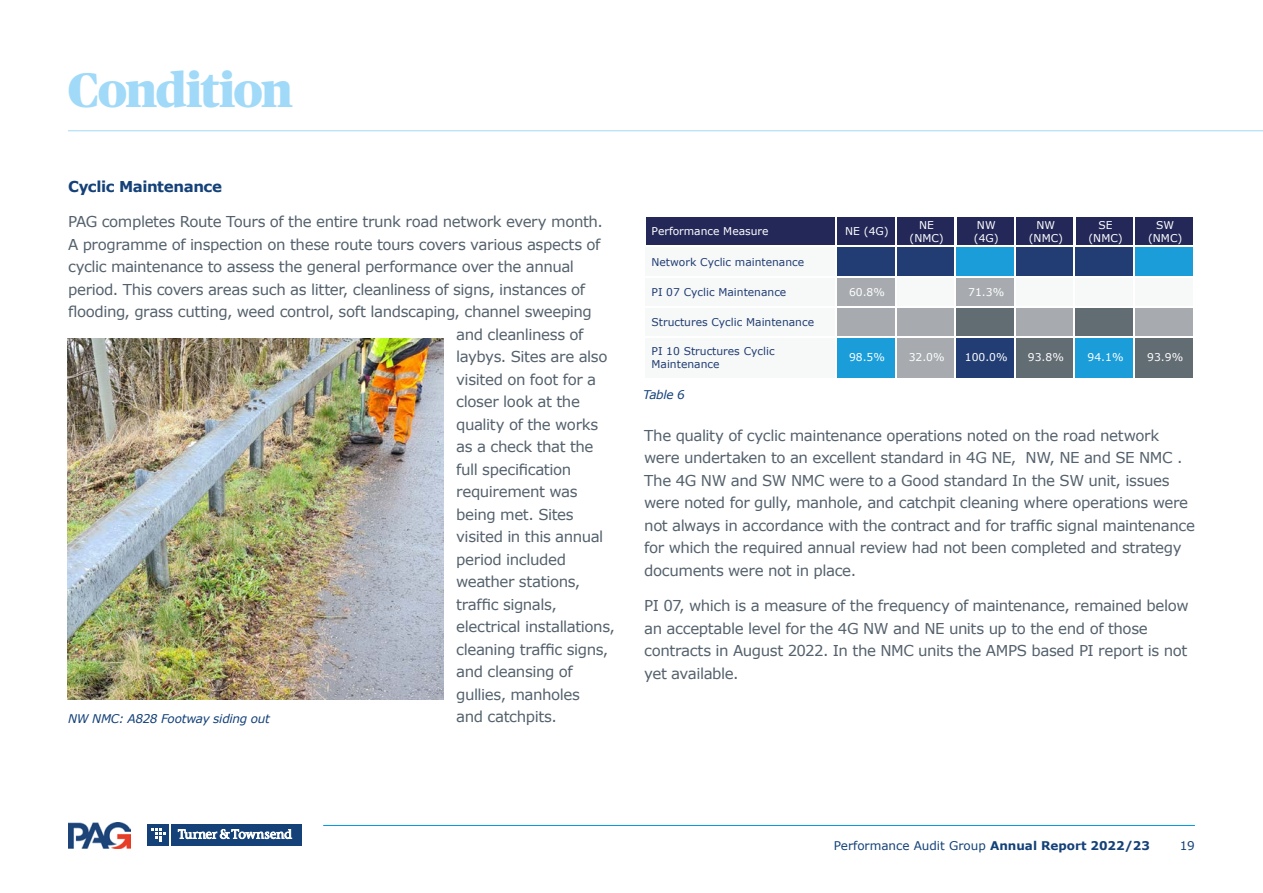
<style>
.page{position:relative;width:1263px;height:893px;background:#fff}
.page>*{position:absolute;margin:0;border:0;box-sizing:border-box;transform-origin:0 0}
.t1{font:900 48.3px "Publico Headline";letter-spacing:-.025em;color:#a1daf8}
.t2{font:15px/22.5px "Verdana";letter-spacing:-.025em;color:#54616c}
.t3{font:700 15px "Verdana";letter-spacing:-.025em;color:#144178}
.t4{font:12px "Verdana";color:#144178}
.t5{font:italic 12px "Verdana";letter-spacing:-.02em;color:#144178}
.t6{font:10.8px/13px "Verdana";color:#213d73}
.t7{font:10.8px/13px "Verdana";color:#fff;text-align:center}
.s1{font-weight:700}
</style>
<div class="page">
<hr style="left:323px;top:825px;width:872px;height:1px;background:#009fe3">
<div style="left:147px;top:824px;width:22px;height:22px;background:#144178"></div>
<svg style="left:152px;top:829px;width:13px;height:13px"></svg>
<div style="left:171px;top:824px;width:131px;height:22px;background:#144178"></div>
<svg style="left:178px;top:829px;width:114px;height:10px"></svg>
<img style="left:68px;top:822px;width:62px;height:27px">
<hr style="left:68px;top:130px;width:1195px;height:1px;background:#a1daf8">
<div style="left:645px;top:217px;width:191px;height:29px;background:#232858"></div>
<div style="left:836px;top:217px;width:60px;height:29px;background:#232858"></div>
<div style="left:897px;top:217px;width:59px;height:29px;background:#232858"></div>
<div style="left:957px;top:217px;width:58px;height:29px;background:#232858"></div>
<div style="left:1016px;top:217px;width:59px;height:29px;background:#232858"></div>
<div style="left:1076px;top:217px;width:59px;height:29px;background:#232858"></div>
<div style="left:1135px;top:217px;width:59px;height:29px;background:#232858"></div>
<hr style="left:954px;top:217px;width:2px;height:29px;background:#fff">
<hr style="left:1133px;top:217px;width:2px;height:29px;background:#fff">
<div style="left:644px;top:247px;width:192px;height:30px;background:#f7f8f8"></div>
<div style="left:836px;top:247px;width:60px;height:30px;background:#213d73"></div>
<div style="left:896px;top:247px;width:60px;height:30px;background:#213d73"></div>
<div style="left:956px;top:247px;width:59px;height:30px;background:#1a9dd9"></div>
<div style="left:1015px;top:247px;width:60px;height:30px;background:#213d73"></div>
<div style="left:1075px;top:247px;width:60px;height:30px;background:#213d73"></div>
<div style="left:1135px;top:247px;width:59px;height:30px;background:#1a9dd9"></div>
<svg style="left:835px;top:217px;width:1px;height:29px"></svg>
<svg style="left:895px;top:217px;width:1px;height:29px"></svg>
<svg style="left:1014px;top:217px;width:1px;height:29px"></svg>
<svg style="left:1074px;top:217px;width:1px;height:29px"></svg>
<svg style="left:1193px;top:217px;width:1px;height:29px"></svg>
<hr style="left:835px;top:247px;width:1px;height:30px;background:#fff">
<hr style="left:895px;top:247px;width:1px;height:30px;background:#fff">
<hr style="left:954px;top:247px;width:2px;height:30px;background:#fff">
<hr style="left:1014px;top:247px;width:1px;height:30px;background:#fff">
<hr style="left:1074px;top:247px;width:1px;height:30px;background:#fff">
<hr style="left:1133px;top:247px;width:2px;height:30px;background:#fff">
<hr style="left:1193px;top:247px;width:1px;height:30px;background:#fff">
<div style="left:644px;top:277px;width:192px;height:29px;background:#f7f8f8"></div>
<div style="left:836px;top:277px;width:60px;height:29px;background:#a7abaf"></div>
<div style="left:896px;top:277px;width:60px;height:29px;background:#f7f8f8"></div>
<div style="left:956px;top:277px;width:59px;height:29px;background:#a7abaf"></div>
<div style="left:1015px;top:277px;width:60px;height:29px;background:#f7f8f8"></div>
<div style="left:1075px;top:277px;width:60px;height:29px;background:#f7f8f8"></div>
<div style="left:1135px;top:277px;width:59px;height:29px;background:#f7f8f8"></div>
<hr style="left:644px;top:277px;width:191px;height:1px;background:#fff">
<hr style="left:836px;top:277px;width:59px;height:1px;background:#fff">
<hr style="left:896px;top:277px;width:58px;height:1px;background:#fff">
<hr style="left:956px;top:277px;width:58px;height:1px;background:#fff">
<hr style="left:1015px;top:277px;width:59px;height:1px;background:#fff">
<hr style="left:1075px;top:277px;width:58px;height:1px;background:#fff">
<hr style="left:1135px;top:277px;width:58px;height:1px;background:#fff">
<hr style="left:954px;top:278px;width:2px;height:28px;background:#fff">
<hr style="left:1133px;top:278px;width:2px;height:28px;background:#fff">
<div style="left:644px;top:306px;width:192px;height:30px;background:#f7f8f8"></div>
<div style="left:836px;top:306px;width:60px;height:30px;background:#a7abaf"></div>
<div style="left:896px;top:306px;width:60px;height:30px;background:#a7abaf"></div>
<div style="left:956px;top:306px;width:59px;height:30px;background:#626c73"></div>
<div style="left:1015px;top:306px;width:60px;height:30px;background:#a7abaf"></div>
<div style="left:1075px;top:306px;width:60px;height:30px;background:#626c73"></div>
<div style="left:1135px;top:306px;width:59px;height:30px;background:#a7abaf"></div>
<hr style="left:644px;top:306px;width:191px;height:2px;background:#fff">
<hr style="left:836px;top:306px;width:59px;height:2px;background:#fff">
<hr style="left:896px;top:306px;width:58px;height:2px;background:#fff">
<hr style="left:956px;top:306px;width:58px;height:2px;background:#fff">
<hr style="left:1015px;top:306px;width:59px;height:2px;background:#fff">
<hr style="left:1075px;top:306px;width:58px;height:2px;background:#fff">
<hr style="left:1135px;top:306px;width:58px;height:2px;background:#fff">
<hr style="left:954px;top:308px;width:2px;height:28px;background:#fff">
<hr style="left:1133px;top:308px;width:2px;height:28px;background:#fff">
<div style="left:644px;top:337px;width:192px;height:41px;background:#f7f8f8"></div>
<div style="left:836px;top:337px;width:60px;height:41px;background:#1a9dd9"></div>
<div style="left:896px;top:337px;width:60px;height:41px;background:#a7abaf"></div>
<div style="left:956px;top:337px;width:59px;height:41px;background:#213d73"></div>
<div style="left:1015px;top:337px;width:60px;height:41px;background:#626c73"></div>
<div style="left:1075px;top:337px;width:60px;height:41px;background:#1a9dd9"></div>
<div style="left:1135px;top:337px;width:59px;height:41px;background:#626c73"></div>
<svg style="left:895px;top:277px;width:1px;height:59px"></svg>
<svg style="left:1014px;top:277px;width:1px;height:59px"></svg>
<svg style="left:1074px;top:306px;width:1px;height:30px"></svg>
<svg style="left:1193px;top:306px;width:1px;height:30px"></svg>
<hr style="left:835px;top:337px;width:1px;height:41px;background:#fff">
<hr style="left:895px;top:337px;width:1px;height:41px;background:#fff">
<hr style="left:954px;top:337px;width:2px;height:41px;background:#fff">
<hr style="left:1014px;top:337px;width:1px;height:41px;background:#fff">
<hr style="left:1074px;top:337px;width:1px;height:41px;background:#fff">
<hr style="left:1133px;top:337px;width:2px;height:41px;background:#fff">
<hr style="left:1193px;top:337px;width:1px;height:41px;background:#fff">
<img style="left:68px;top:339px;width:375px;height:360px">
<h1 class="t1" style="left:68px;top:55px;width:226px">Condition</h1>
<p class="t3" style="left:68px;top:177px;width:156px">Cyclic Maintenance</p>
<p class="t2" style="left:68px;top:211px;width:536px">PAG completes Route Tours of the entire trunk road network every month.</p>
<p class="t2" style="left:68px;top:233px;width:534px">A programme of inspection on these route tours covers various aspects of</p>
<p class="t2" style="left:68px;top:256px;width:507px">cyclic maintenance to assess the general performance over the annual</p>
<p class="t2" style="left:68px;top:278px;width:519px">period. This covers areas such as litter, cleanliness of signs, instances of</p>
<p class="t2" style="left:68px;top:301px;width:525px">flooding, grass cutting, weed control, soft landscaping, channel sweeping</p>
<p class="t2" style="left:456px;top:323px;width:129px">and cleanliness of</p>
<p class="t2" style="left:456px;top:346px;width:153px">laybys. Sites are also</p>
<p class="t2" style="left:456px;top:368px;width:141px">visited on foot for a</p>
<p class="t2" style="left:456px;top:391px;width:125px">closer look at the</p>
<p class="t2" style="left:456px;top:413px;width:144px">quality of the works</p>
<p class="t2" style="left:456px;top:436px;width:139px">as a check that the</p>
<p class="t2" style="left:456px;top:458px;width:117px">full specification</p>
<p class="t2" style="left:456px;top:481px;width:123px">requirement was</p>
<p class="t2" style="left:456px;top:503px;width:119px">being met. Sites</p>
<p class="t2" style="left:456px;top:526px;width:149px">visited in this annual</p>
<p class="t2" style="left:456px;top:548px;width:111px">period included</p>
<p class="t2" style="left:456px;top:571px;width:126px">weather stations,</p>
<p class="t2" style="left:456px;top:593px;width:102px">traffic signals,</p>
<p class="t2" style="left:456px;top:616px;width:160px">electrical installations,</p>
<p class="t2" style="left:456px;top:638px;width:154px">cleaning traffic signs,</p>
<p class="t2" style="left:456px;top:661px;width:118px">and cleansing of</p>
<p class="t2" style="left:456px;top:683px;width:125px">gullies, manholes</p>
<p class="t2" style="left:456px;top:706px;width:102px">and catchpits.</p>
<p class="t5" style="left:68px;top:711px;width:203px">NW NMC: A828 Footway siding out</p>
<p class="t7" style="left:651px;top:224px;width:119px">Performance Measure</p>
<p class="t7" style="left:845px;top:224px;width:45px">NE (4G)</p>
<p class="t7" style="left:909px;top:218px;width:36px">NE (NMC)</p>
<p class="t7" style="left:974px;top:218px;width:26px;text-align:left">NW (4G)</p>
<p class="t7" style="left:1029px;top:218px;width:36px">NW (NMC)</p>
<p class="t7" style="left:1088px;top:218px;width:36px">SE (NMC)</p>
<p class="t7" style="left:1148px;top:218px;width:36px">SW (NMC)</p>
<p class="t6" style="left:651px;top:255px;width:154px">Network Cyclic maintenance</p>
<p class="t6" style="left:651px;top:285px;width:136px">PI 07 Cyclic Maintenance</p>
<p class="t7" style="left:849px;top:285px;width:37px">60.8%</p>
<p class="t7" style="left:968px;top:285px;width:37px">71.3%</p>
<p class="t6" style="left:651px;top:315px;width:164px">Structures Cyclic Maintenance</p>
<p class="t6" style="left:651px;top:345px;width:125px">PI 10 Structures Cyclic<br>Maintenance</p>
<p class="t7" style="left:849px;top:351px;width:37px">98.5%</p>
<p class="t7" style="left:909px;top:351px;width:37px">32.0%</p>
<p class="t7" style="left:965px;top:351px;width:44px">100.0%</p>
<p class="t7" style="left:1028px;top:351px;width:37px">93.8%</p>
<p class="t7" style="left:1087px;top:351px;width:37px">94.1%</p>
<p class="t7" style="left:1147px;top:351px;width:37px">93.9%</p>
<p class="t5" style="left:643px;top:387px;width:43px">Table 6</p>
<p class="t2" style="left:644px;top:424px;width:552px">The quality of cyclic maintenance operations noted on the road network were undertaken to an excellent standard in 4G NE, NW, NE and SE NMC .<br>The 4G NW and SW NMC were to a Good standard In the SW unit, issues were noted for gully, manhole, and catchpit cleaning where operations were not always in accordance with the contract and for traffic signal maintenance for which the required annual review had not been completed and strategy documents were not in place.</p>
<p class="t2" style="left:644px;top:594px;width:546px">PI 07, which is a measure of the frequency of maintenance, remained below an acceptable level for the 4G NW and NE units up to the end of those contracts in August 2022. In the NMC units the AMPS based PI report is not yet available.</p>
<p class="t4" style="left:834px;top:837px;width:318px">Performance Audit Group <span class="s1">Annual Report 2022/23</span></p>
<p class="t4" style="left:1180px;top:837px;width:17px">19</p>
</div>
